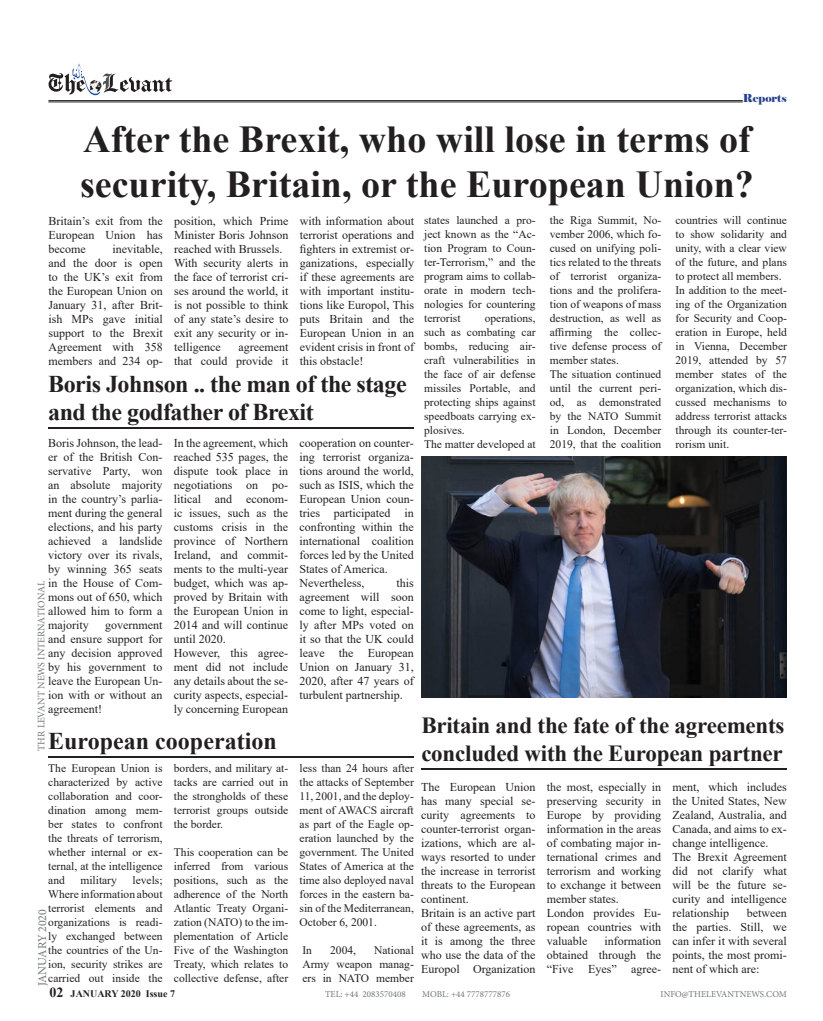
<style>
.page{position:relative;width:823px;height:1021px;background:#fff}
.page>*{position:absolute;margin:0;border:0;box-sizing:border-box;transform-origin:0 0}
.Paragraph_Style_3{font:700 38px "Times New Roman";color:#231f20}
.Paragraph_Style_3-2{font:700 24px/28.8px "Times New Roman";letter-spacing:-.02em;color:#231f20}
.Paragraph_Style_3-3{font:700 24px "Times New Roman";color:#231f20}
.Paragraph_Style_3-4{font:700 23px/27.6px "Times New Roman";letter-spacing:-.01em;color:#231f20}
.t1{font:12px/14px "Times New Roman";color:#231f20;text-align:justify}
.t2{font:12px "Minion Pro";color:#737677}
.t3{font:11.5px/14px "Times New Roman";color:#231f20;text-align:justify}
.t4{font:11px "Elephant";color:#253f8e}
.t5{font:10px "Minion Pro";color:#737677}
.Paragraph_Style_2{font:700 10px "Times New Roman";color:#231f20}
.t6{font:9px "Minion Pro";color:#737677}
.s1{font-size:14px}
</style>
<div class="page">
<svg style="left:48px;top:63px;width:124px;height:32px"></svg>
<hr style="left:48px;top:101px;width:694px;height:1px;background:#231f20">
<hr style="left:48px;top:100px;width:694px;height:1px;background:#231f20">
<hr style="left:48px;top:756px;width:365px;height:2px;background:#231f20">
<img style="left:421px;top:456px;width:365px;height:241px">
<hr style="left:48px;top:427px;width:365px;height:2px;background:#231f20">
<hr style="left:421px;top:768px;width:365px;height:2px;background:#231f20">
<p class="t4" style="left:742px;top:92px;width:46px">Reports</p>
<p class="Paragraph_Style_3" style="left:83px;top:111px;width:668px">After the Brexit, who will lose in terms of</p>
<p class="Paragraph_Style_3" style="left:80px;top:157px;width:675px">security, Britain, or the European Union?</p>
<p class="t1" style="left:48px;top:213px;width:116px">Britain’s exit from the European Union has become</p>
<p class="t1" style="left:299px;top:213px;width:116px">with information about terrorist operations and fighters in extremist or&shy;ganizations, especially if these agreements are with important institu&shy;tions like Europol, This puts Britain and the European Union in an evident crisis in front of this obstacle!</p>
<p class="Paragraph_Style_3-2" style="left:48px;top:368px;width:360px">Boris Johnson .. the man of the stage and the godfather of Brexit</p>
<p class="t1" style="left:48px;top:435px;width:116px">Boris Johnson, the lead&shy;er of the British Con&shy;servative Party, won an absolute majority in the country’s parlia&shy;ment during the general elections, and his party achieved a landslide victory over its rivals, by winning 365 seats in the House of Com&shy;mons out of 650, which allowed him to form a majority</p>
<p class="t1" style="left:174px;top:213px;width:116px">position, which Prime Minister Boris Johnson reached with Brussels.</p>
<p class="t1" style="left:174px;top:255px;width:116px">With security alerts in the face of terrorist cri&shy;ses around the world, it is not possible to think of any state’s desire to exit any security or in&shy;telligence</p>
<p class="t3" style="left:424px;top:213px;width:113px">states launched a pro&shy;ject known as the “Ac&shy;tion Program to Coun&shy;ter-Terrorism,” and the program aims to collab&shy;orate in modern tech&shy;nologies for countering terrorist</p>
<p class="t3" style="left:549px;top:213px;width:113px">the Riga Summit, No&shy;vember 2006, which fo&shy;cused on unifying poli&shy;tics related to the threats of terrorist organiza&shy;tions and the prolifera&shy;tion of weapons of mass destruction, as well as affirming the collec&shy;tive defense process of member states.</p>
<p class="t3" style="left:549px;top:367px;width:113px">The situation continued until the current peri&shy;od, as demonstrated by the NATO Summit in London, December 2019, that the coalition</p>
<p class="t3" style="left:675px;top:213px;width:113px">countries will continue to show solidarity and unity, with a clear view of the future, and plans to protect all members.</p>
<p class="t3" style="left:675px;top:283px;width:113px">In addition to the meet&shy;ing of the Organization for Security and Coop&shy;eration in Europe, held in Vienna, December 2019, attended by 57 member states of the organization, which dis&shy;cussed mechanisms to address terrorist attacks through its counter-ter&shy;rorism unit.</p>
<p class="t1" style="left:48px;top:241px;width:116px;text-indent:64px">inevitable, and the door is open to the UK’s exit from the European Union on January 31, after Brit&shy;ish MPs gave initial support to the Brexit Agreement with 358 members and 234 op-</p>
<p class="t3" style="left:424px;top:311px;width:113px;text-indent:61px">operations, such as combating car bombs, reducing air&shy;craft vulnerabilities in the face of air defense missiles Portable, and protecting ships against speedboats carrying ex&shy;plosives.</p>
<p class="t3" style="left:424px;top:437px;width:113px">The matter developed at</p>
<p class="t1" style="left:174px;top:339px;width:116px;text-align:right">agreement<br>that could provide it</p>
<p class="t1" style="left:174px;top:435px;width:116px">In the agreement, which reached 535 pages, the dispute took place in negotiations on po&shy;litical and econom&shy;ic issues, such as the customs crisis in the province of Northern Ireland, and commit&shy;ments to the multi-year budget, which was ap&shy;proved by Britain with the European Union in 2014 and will continue until 2020.</p>
<p class="t1" style="left:174px;top:645px;width:116px">However, this agree&shy;ment did not include any details about the se&shy;curity aspects, especial&shy;ly concerning European</p>
<p class="t1" style="left:299px;top:435px;width:116px">cooperation on counter&shy;ing terrorist organiza&shy;tions around the world, such as ISIS, which the European Union coun&shy;tries participated in confronting within the international coalition forces led by the United States of America.</p>
<p class="t1" style="left:299px;top:575px;width:66px">Nevertheless,</p>
<p class="t1" style="left:299px;top:575px;width:116px;text-indent:97px">this agreement will soon come to light, especial&shy;ly after MPs voted on it so that the UK could leave the European Union on January 31, 2020, after 47 years of turbulent partnership.</p>
<p class="t5" style="left:35px;top:750px;width:171px;rotate:-90deg">THR LEVANT NEWS INTERNATIONAL</p>
<p class="t1" style="left:48px;top:617px;width:116px;text-indent:57px">government and ensure support for any decision approved by his government to leave the European Un&shy;ion with or without an agreement!</p>
<p class="Paragraph_Style_3-4" style="left:421px;top:711px;width:364px">Britain and the fate of the agreements concluded with the European partner</p>
<p class="t1" style="left:421px;top:780px;width:116px">The European Union has many special se&shy;curity agreements to counter-terrorist organ&shy;izations, which are al&shy;ways resorted to under the increase in terrorist threats to the European continent.</p>
<p class="t1" style="left:421px;top:906px;width:116px">Britain is an active part of these agreements, as it is among the three who use the data of the Europol Organization</p>
<p class="Paragraph_Style_3-3" style="left:48px;top:723px;width:230px">European cooperation</p>
<p class="t3" style="left:48px;top:761px;width:116px">The European Union is characterized by active collaboration and coor&shy;dination among mem&shy;ber states to confront the threats of terrorism, whether internal or ex&shy;ternal, at the intelligence and</p>
<p class="t3" style="left:174px;top:761px;width:116px">borders, and military at&shy;tacks are carried out in the strongholds of these terrorist groups outside the border.</p>
<p class="t3" style="left:174px;top:845px;width:116px">This cooperation can be inferred from various positions, such as the adherence of the North Atlantic Treaty Organi&shy;zation (NATO) to the im&shy;plementation of Article Five of the Washington Treaty, which relates to collective defense, after</p>
<p class="t3" style="left:299px;top:761px;width:116px">less than 24 hours after the attacks of September 11, 2001, and the deploy&shy;ment of AWACS aircraft as part of the Eagle op&shy;eration launched by the government. The United States of America at the time also deployed naval forces in the eastern ba&shy;sin of the Mediterranean, October 6, 2001.</p>
<p class="t3" style="left:302px;top:943px;width:11px">In</p>
<p class="t3" style="left:330px;top:943px;width:27px">2004,</p>
<p class="t1" style="left:546px;top:780px;width:116px">the most, especially in preserving security in Europe by providing information in the areas of combating major in&shy;ternational crimes and terrorism and working to exchange it between member states.</p>
<p class="t1" style="left:546px;top:906px;width:116px">London provides Eu&shy;ropean countries with valuable</p>
<p class="t1" style="left:672px;top:780px;width:116px">ment, which includes the United States, New Zealand, Australia, and Canada, and aims to ex&shy;change intelligence.</p>
<p class="t1" style="left:672px;top:850px;width:116px">The Brexit Agreement did not clarify what will be the future se&shy;curity and intelligence relationship</p>
<p class="t3" style="left:48px;top:873px;width:116px;text-indent:84px">levels; Where information about terrorist elements and organizations is readi&shy;ly exchanged between the countries of the Un&shy;ion, security strikes are carried out inside the</p>
<p class="t3" style="left:80px;top:873px;width:38px">military</p>
<p class="t1" style="left:672px;top:906px;width:116px;text-indent:74px">between the parties. Still, we can infer it with several points, the most promi&shy;nent of which are:</p>
<p class="t2" style="left:34px;top:986px;width:79px;rotate:-90deg">JANUARY 2020</p>
<p class="t1" style="left:546px;top:934px;width:116px;text-indent:58px">information obtained through the “Five Eyes” agree-</p>
<p class="t3" style="left:302px;top:943px;width:113px;text-indent:72px">National Army weapon manag&shy;ers in NATO member</p>
<p class="Paragraph_Style_2" style="left:49px;top:986px;width:127px"><span class="s1">02</span> JANUARY 2020 Issue 7</p>
<p class="t6" style="left:325px;top:988px;width:82px">TEL: +44 2083570408</p>
<p class="t6" style="left:422px;top:988px;width:89px">MOBL: +44 7778777876</p>
<p class="t6" style="left:660px;top:988px;width:128px">INFO@THELEVANTNEWS.COM</p>
</div>
